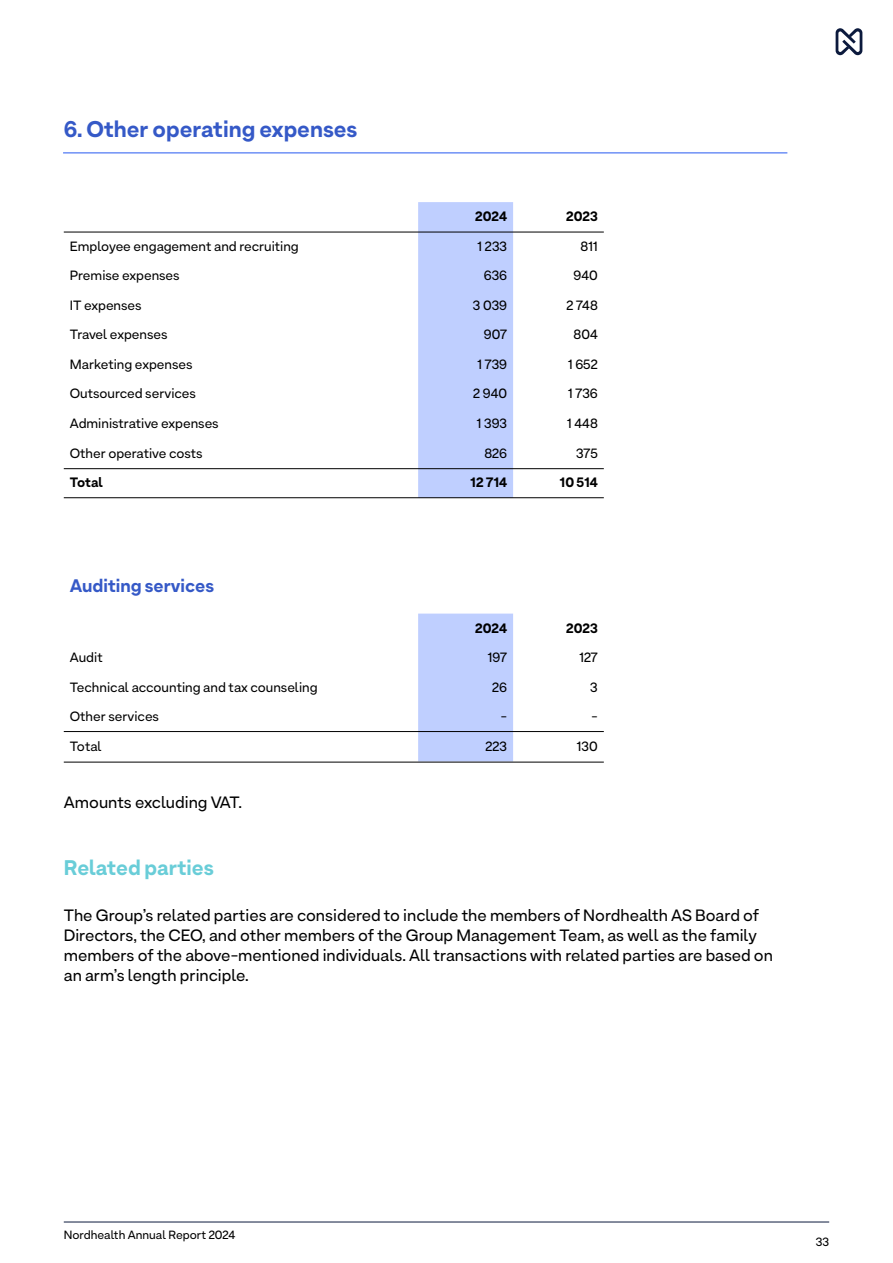
<style>
.page{position:relative;width:893px;height:1263px;background:#fff}
.page>*{position:absolute;margin:0;border:0;box-sizing:border-box;transform-origin:0 0}
.t1{font:800 22.5px "Armin Grotesk";color:#3559c7}
.t2{font:800 21px "Armin Grotesk";letter-spacing:-.005em;color:#69cdd8}
.t3{font:800 18px "Armin Grotesk";color:#3559c7}
.t4{font:16.5px/19.8px "Armin Grotesk";color:#000}
.t5{font:13.5px "Armin Grotesk";color:#000}
.t6{font:800 13.5px "Armin Grotesk";color:#000}
.t7{font:12px "Armin Grotesk";color:#000}
</style>
<div class="page">
<hr style="left:64px;top:1222px;width:765px;height:1px;background:#0c1a3d">
<svg style="left:836px;top:28px;width:26px;height:27px"></svg>
<div style="left:418px;top:202px;width:95px;height:295px;background:#bfcfff"></div>
<hr style="left:64px;top:468px;width:540px;height:1px;background:#000">
<hr style="left:64px;top:497px;width:540px;height:1px;background:#000">
<hr style="left:64px;top:232px;width:540px;height:1px;background:#000">
<div style="left:418px;top:614px;width:95px;height:147px;background:#bfcfff"></div>
<hr style="left:64px;top:731px;width:540px;height:1px;background:#000">
<hr style="left:64px;top:762px;width:540px;height:1px;background:#000">
<hr style="left:63px;top:152px;width:724px;height:2px;background:#6e90f6">
<h1 class="t1" style="left:64px;top:114px;width:295px">6. Other operating expenses</h1>
<p class="t6" style="left:475px;top:208px;width:33px">2024</p>
<p class="t6" style="left:566px;top:208px;width:33px">2023</p>
<p class="t5" style="left:70px;top:237px;width:231px">Employee engagement and recruiting</p>
<p class="t5" style="left:478px;top:237px;width:31px">1 233</p>
<p class="t5" style="left:581px;top:237px;width:19px">811</p>
<p class="t5" style="left:70px;top:267px;width:112px">Premise expenses</p>
<p class="t5" style="left:484px;top:267px;width:25px">636</p>
<p class="t5" style="left:574px;top:267px;width:26px">940</p>
<p class="t5" style="left:70px;top:297px;width:73px">IT expenses</p>
<p class="t5" style="left:473px;top:297px;width:36px">3 039</p>
<p class="t5" style="left:567px;top:297px;width:33px">2 748</p>
<p class="t5" style="left:70px;top:326px;width:99px">Travel expenses</p>
<p class="t5" style="left:484px;top:326px;width:25px">907</p>
<p class="t5" style="left:574px;top:326px;width:26px">804</p>
<p class="t5" style="left:70px;top:356px;width:124px">Marketing expenses</p>
<p class="t5" style="left:477px;top:356px;width:31px">1 739</p>
<p class="t5" style="left:568px;top:356px;width:31px">1 652</p>
<p class="t5" style="left:70px;top:385px;width:128px">Outsourced services</p>
<p class="t5" style="left:473px;top:385px;width:35px">2 940</p>
<p class="t5" style="left:568px;top:385px;width:31px">1 736</p>
<p class="t5" style="left:70px;top:415px;width:151px">Administrative expenses</p>
<p class="t5" style="left:477px;top:415px;width:32px">1 393</p>
<p class="t5" style="left:567px;top:415px;width:32px">1 448</p>
<p class="t5" style="left:70px;top:444px;width:135px">Other operative costs</p>
<p class="t5" style="left:484px;top:444px;width:24px">826</p>
<p class="t5" style="left:576px;top:444px;width:23px">375</p>
<p class="t6" style="left:70px;top:474px;width:35px">Total</p>
<p class="t6" style="left:471px;top:474px;width:38px">12 714</p>
<p class="t6" style="left:560px;top:474px;width:39px">10 514</p>
<h3 class="t3" style="left:70px;top:575px;width:146px">Auditing services</h3>
<p class="t6" style="left:475px;top:619px;width:33px">2024</p>
<p class="t6" style="left:566px;top:619px;width:33px">2023</p>
<p class="t5" style="left:70px;top:649px;width:34px">Audit</p>
<p class="t5" style="left:488px;top:649px;width:21px">197</p>
<p class="t5" style="left:579px;top:649px;width:20px">127</p>
<p class="t5" style="left:70px;top:678px;width:249px">Technical accounting and tax counseling</p>
<p class="t5" style="left:492px;top:678px;width:16px">26</p>
<p class="t5" style="left:590px;top:678px;width:9px">3</p>
<p class="t5" style="left:70px;top:708px;width:91px">Other services</p>
<p class="t5" style="left:501px;top:708px;width:8px">-</p>
<p class="t5" style="left:592px;top:708px;width:8px">-</p>
<p class="t5" style="left:70px;top:738px;width:34px">Total</p>
<p class="t5" style="left:485px;top:738px;width:23px">223</p>
<p class="t5" style="left:577px;top:738px;width:22px">130</p>
<p class="t4" style="left:64px;top:793px;width:180px">Amounts excluding VAT.</p>
<h2 class="t2" style="left:64px;top:854px;width:152px">Related parties</h2>
<p class="t4" style="left:64px;top:907px;width:711px">The Group’s related parties are considered to include the members of Nordhealth AS Board of Directors, the CEO, and other members of the Group Management Team, as well as the family members of the above-mentioned individuals. All transactions with related parties are based on an arm’s length principle.</p>
<p class="t7" style="left:64px;top:1227px;width:173px">Nordhealth Annual Report 2024</p>
<p class="t7" style="left:816px;top:1234px;width:15px">33</p>
</div>
